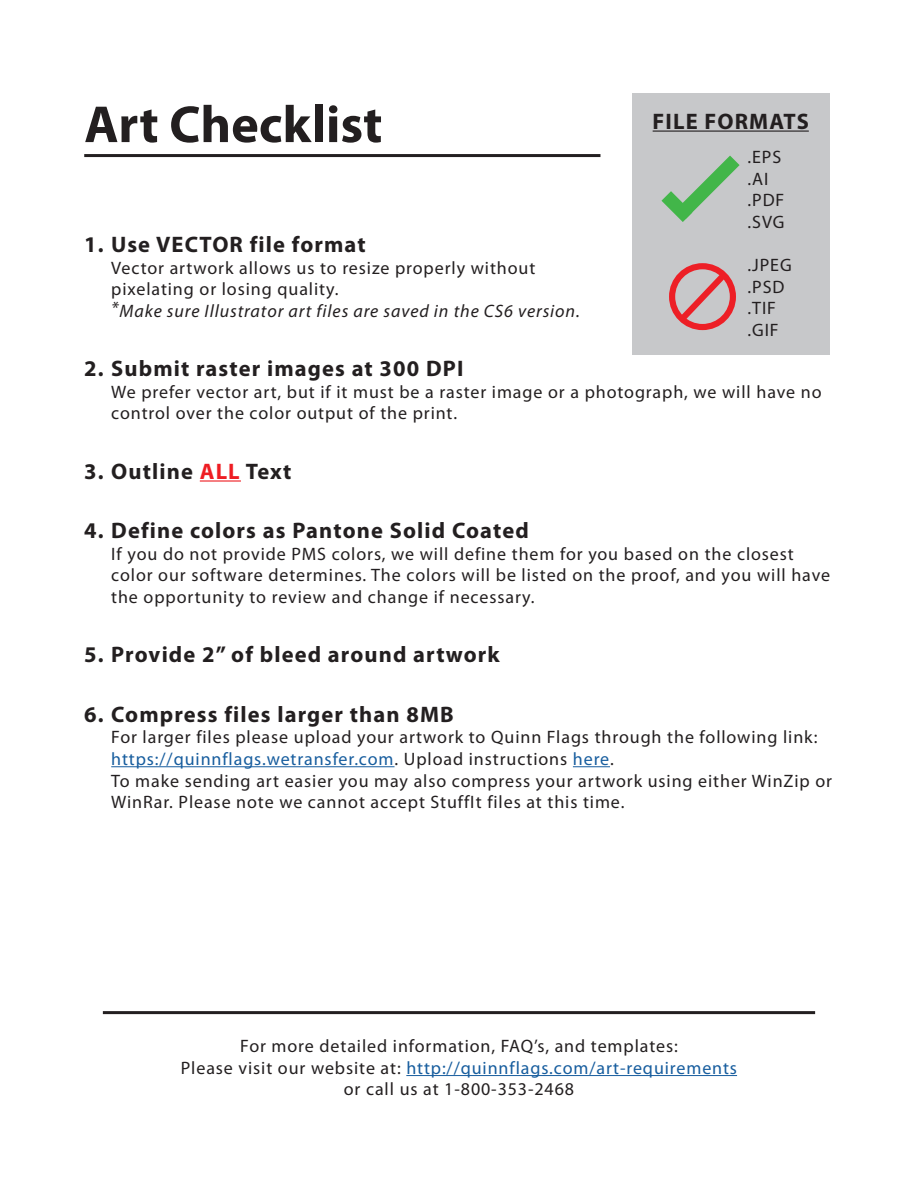
<style>
.page{position:relative;width:918px;height:1188px;background:#fff}
.page>*{position:absolute;margin:0;border:0;box-sizing:border-box;transform-origin:0 0}
.t1{font:700 52.5px "Myriad Pro";color:#231f20}
.t2{font:700 22.5px "Myriad Pro";letter-spacing:.05em;color:#231f20}
.t3{font:18px/21.6px "Myriad Pro";letter-spacing:.05em;color:#231f20}
.t4{font:18px "Myriad Pro";letter-spacing:.05em;color:#175d9e}
.s1{font-style:italic}
.s2{color:#ee1d23}
.s3{color:#175d9e}
.s4{color:#231f20}
</style>
<div class="page">
<hr style="left:200px;top:480px;width:41px;height:2px;background:#ee1d23">
<hr style="left:111px;top:766px;width:284px;height:1px;background:#175d9e">
<hr style="left:573px;top:766px;width:37px;height:1px;background:#175d9e">
<hr style="left:406px;top:1075px;width:331px;height:1px;background:#175d9e">
<hr style="left:84px;top:154px;width:516px;height:3px;background:#231f20">
<hr style="left:103px;top:1011px;width:712px;height:3px;background:#231f20">
<div style="left:632px;top:93px;width:197px;height:261px;background:#c7c8ca"></div>
<div style="left:669px;top:263px;width:67px;height:67px;border:6px solid #ed1f26;border-radius:50%"></div>
<svg style="left:674px;top:267px;width:58px;height:60px"></svg>
<svg style="left:661px;top:155px;width:79px;height:67px"></svg>
<hr style="left:653px;top:131px;width:156px;height:1px;background:#231f20">
<p class="t1" style="left:84px;top:90px;width:300px">Art Checklist</p>
<p class="t2" style="left:84px;top:230px;width:283px">1. Use VECTOR file format</p>
<p class="t3" style="left:111px;top:256px;width:470px">Vector artwork allows us to resize properly without pixelating or losing quality.<br><sup>*</sup><span class="s1">Make sure Illustrator art files are saved in the CS6 version.</span></p>
<p class="t2" style="left:653px;top:107px;width:158px">FILE FORMATS</p>
<p class="t3" style="left:748px;top:146px;width:35px">.EPS</p>
<p class="t3" style="left:748px;top:168px;width:22px">.AI</p>
<p class="t3" style="left:748px;top:189px;width:38px">.PDF</p>
<p class="t3" style="left:748px;top:211px;width:38px">.SVG</p>
<p class="t3" style="left:748px;top:254px;width:46px">.JPEG</p>
<p class="t3" style="left:748px;top:275px;width:38px">.PSD</p>
<p class="t3" style="left:748px;top:297px;width:30px">.TIF</p>
<p class="t3" style="left:748px;top:319px;width:33px">.GIF</p>
<p class="t2" style="left:84px;top:354px;width:381px">2. Submit raster images at 300 DPI</p>
<p class="t3" style="left:111px;top:381px;width:712px">We prefer vector art, but if it must be a raster image or a photograph, we will have no control over the color output of the print.</p>
<p class="t2" style="left:84px;top:457px;width:209px">3. Outline <span class="s2">ALL</span> Text</p>
<p class="t2" style="left:84px;top:516px;width:446px">4. Define colors as Pantone Solid Coated</p>
<p class="t3" style="left:111px;top:543px;width:720px">If you do not provide PMS colors, we will define them for you based on the closest color our software determines. The colors will be listed on the proof, and you will have the opportunity to review and change if necessary.</p>
<p class="t2" style="left:84px;top:640px;width:417px">5. Provide 2” of bleed around artwork</p>
<p class="t2" style="left:84px;top:700px;width:371px">6. Compress files larger than 8MB</p>
<p class="t3" style="left:111px;top:726px;width:722px">For larger files please upload your artwork to Quinn Flags through the following link: <span class="s3">https://quinnflags.wetransfer.com</span>. Upload instructions <span class="s3">here</span>.<br>To make sending art easier you may also compress your artwork using either WinZip or WinRar. Please note we cannot accept StuffIt files at this time.</p>
<p class="t3" style="left:240px;top:1035px;width:439px">For more detailed information, FAQ’s, and templates:</p>
<p class="t4" style="left:181px;top:1057px;width:558px"><span class="s4">Please visit our website at:</span> http://quinnflags.com/art-requirements</p>
<p class="t3" style="left:344px;top:1078px;width:232px">or call us at 1-800-353-2468</p>
</div>
